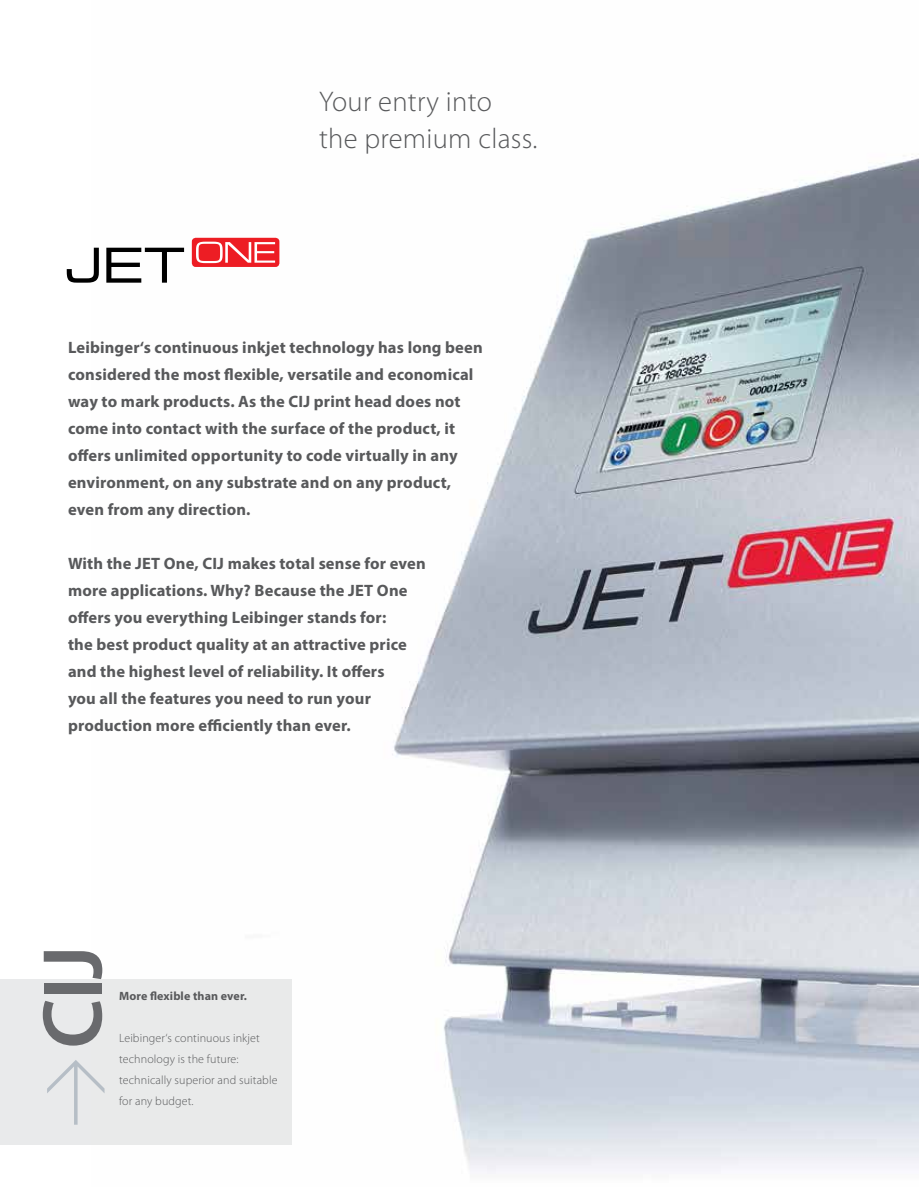
<style>
.page{position:relative;width:919px;height:1187px;background:#fff}
.page>*{position:absolute;margin:0;border:0;box-sizing:border-box;transform-origin:0 0}
.t1{font:600 85.5px "Myriad Pro";color:#696a6d}
.t2{font:300 71.1px "DINCE";color:#748596}
.t3{font:300 28.5px/37.5px "Myriad Pro";letter-spacing:.01em;color:#58595b}
.t4{font:700 16.5px/27px "Myriad Pro";letter-spacing:.01em;color:#58595b}
.t5{font:300 12px/21px "Myriad Pro";letter-spacing:.01em;color:#58595b}
.t6{font:700 12px "Myriad Pro";letter-spacing:.01em;color:#58595b}
</style>
<div class="page">
<img style="left:91px;top:157px;width:827px;height:1017px">
<div style="left:0;top:978px;width:291px;height:166px;background:#e6e7e8"></div>
<svg style="left:67px;top:248px;width:32px;height:34px"></svg>
<svg style="left:106px;top:248px;width:78px;height:34px"></svg>
<svg style="left:192px;top:238px;width:87px;height:29px;background:#f04d52"></svg>
<h3 class="t3" style="left:319px;top:82px;width:220px">Your entry into the premium class.</h3>
<p class="t4" style="left:68px;top:333px;width:416px">Leibinger‘s continuous inkjet technology has long been considered the most flexible, versatile and economical way to mark products. As the CIJ print head does not come into contact with the surface of the product, it offers unlimited opportunity to code virtually in any environment, on any substrate and on any product, even from any direction.</p>
<p class="t4" style="left:68px;top:549px;width:359px">With the JET One, CIJ makes total sense for even more applications. Why? Because the JET One offers you everything Leibinger stands for:<br>the best product quality at an attractive price and the highest level of reliability. It offers<br>you all the features you need to run your production more efficiently than ever.</p>
<h1 class="t1" style="left:18px;top:1048px;width:104px;rotate:-90deg">CIJ</h1>
<h2 class="t2" style="left:25px;top:1128px;width:74px;rotate:-90deg">&gt;</h2>
<p class="t6" style="left:119px;top:987px;width:129px">More flexible than ever.</p>
<p class="t5" style="left:119px;top:1026px;width:160px">Leibinger‘s continuous inkjet technology is the future: technically superior and suitable for any budget.</p>
</div>
